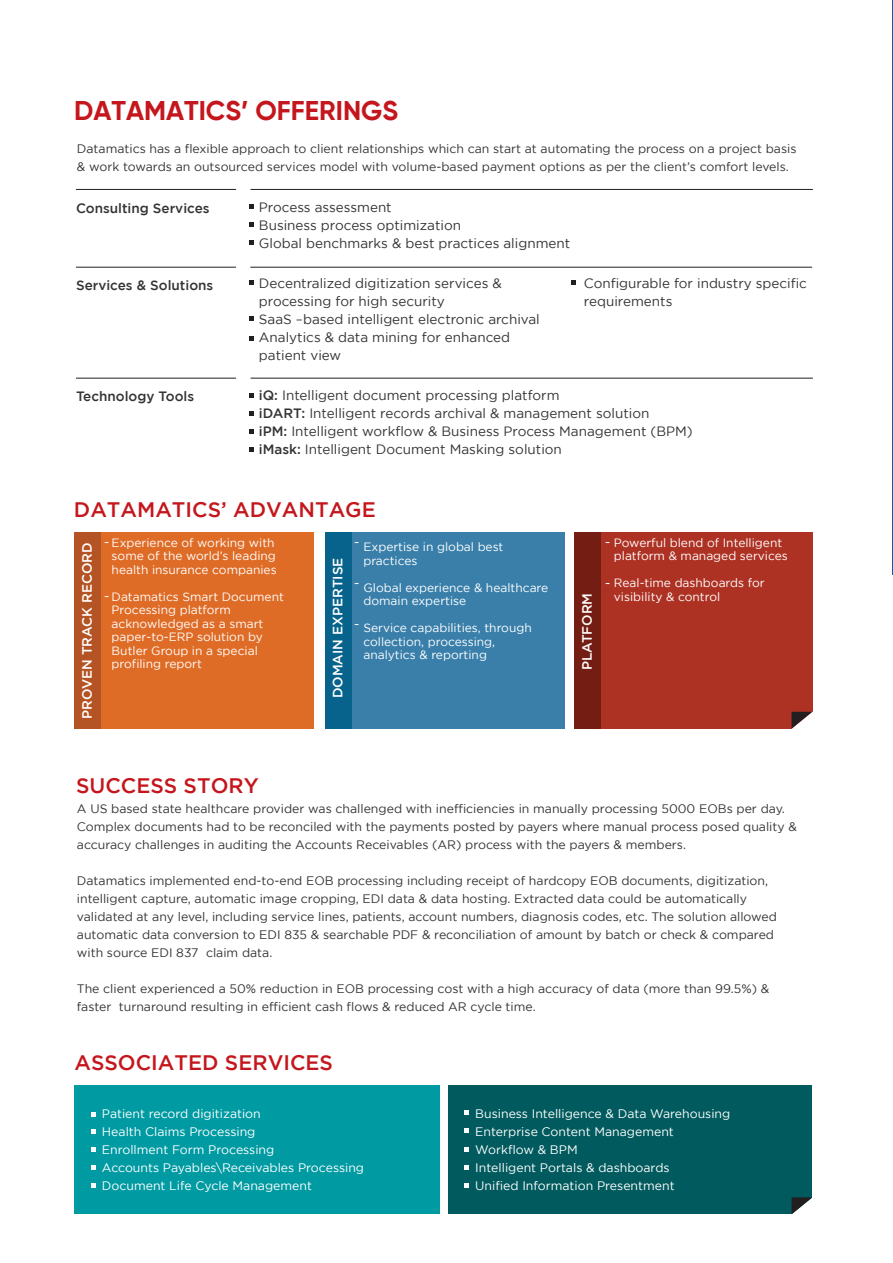
<style>
.page{position:relative;width:893px;height:1263px;background:#fff}
.page>*{position:absolute;margin:0;border:0;box-sizing:border-box;transform-origin:0 0}
.t1{font:700 27px "Gilroy";color:#c4161c}
.t2{font:500 21px "Gotham";color:#c4161c}
.t3{font:13.5px/18px "Gotham";color:#333}
.t4{font:500 13.5px "Gotham";color:#333}
.t5{font:500 13.5px "Gotham";color:#fff}
.t6{font:13.5px "Arial";color:#fff}
.t7{font:12.3px/18px "Gotham";color:#333}
.t8{font:12.3px/18px "Gotham";color:#fff}
.t9{font:12px/13.5px "Gotham";color:#fff}
.s1{font-weight:500}
</style>
<div class="page">
<hr style="left:250px;top:267px;width:562px;height:1px;background:#231f20">
<hr style="left:76px;top:267px;width:160px;height:1px;background:#231f20">
<hr style="left:251px;top:189px;width:562px;height:1px;background:#231f20">
<hr style="left:76px;top:189px;width:160px;height:1px;background:#231f20">
<svg style="left:250px;top:281px;width:4px;height:4px"></svg>
<svg style="left:571px;top:281px;width:5px;height:4px"></svg>
<svg style="left:250px;top:317px;width:4px;height:4px"></svg>
<svg style="left:250px;top:336px;width:4px;height:4px"></svg>
<svg style="left:250px;top:204px;width:4px;height:5px"></svg>
<svg style="left:250px;top:223px;width:4px;height:4px"></svg>
<svg style="left:250px;top:241px;width:4px;height:4px"></svg>
<hr style="left:251px;top:378px;width:562px;height:1px;background:#231f20">
<hr style="left:76px;top:378px;width:160px;height:1px;background:#231f20">
<svg style="left:250px;top:393px;width:4px;height:4px"></svg>
<svg style="left:250px;top:412px;width:4px;height:4px"></svg>
<svg style="left:250px;top:429px;width:4px;height:4px"></svg>
<svg style="left:250px;top:447px;width:4px;height:4px"></svg>
<div style="left:74px;top:532px;width:239px;height:197px;background:#df6c26"></div>
<div style="left:325px;top:532px;width:239px;height:197px;background:#397faa"></div>
<div style="left:574px;top:532px;width:238px;height:197px;background:#ae3224"></div>
<div style="left:74px;top:532px;width:27px;height:197px;background:#b45425"></div>
<div style="left:325px;top:532px;width:26px;height:197px;background:#07638c"></div>
<div style="left:574px;top:532px;width:27px;height:197px;background:#741e13"></div>
<svg style="left:791px;top:711px;width:22px;height:18px"></svg>
<div style="left:74px;top:1085px;width:366px;height:129px;background:#009aa2"></div>
<div style="left:448px;top:1085px;width:364px;height:129px;background:#005a5e"></div>
<svg style="left:791px;top:1197px;width:21px;height:17px"></svg>
<svg style="left:91px;top:1112px;width:5px;height:4px"></svg>
<svg style="left:91px;top:1130px;width:5px;height:4px"></svg>
<svg style="left:91px;top:1148px;width:5px;height:4px"></svg>
<svg style="left:91px;top:1165px;width:5px;height:5px"></svg>
<svg style="left:91px;top:1183px;width:5px;height:5px"></svg>
<svg style="left:465px;top:1111px;width:4px;height:4px"></svg>
<svg style="left:465px;top:1128px;width:4px;height:5px"></svg>
<svg style="left:465px;top:1148px;width:4px;height:4px"></svg>
<svg style="left:465px;top:1165px;width:4px;height:4px"></svg>
<svg style="left:465px;top:1183px;width:4px;height:4px"></svg>
<hr style="left:892px;top:0;width:1px;height:574px;background:#000">
<h1 class="t1" style="left:74px;top:93px;width:326px">DATAMATICS’ OFFERINGS</h1>
<p class="t7" style="left:77px;top:140px;width:721px">Datamatics has a flexible approach to client relationships which can start at automating the process on a project basis &amp; work towards an outsourced services model with volume-based payment options as per the client’s comfort levels.</p>
<p class="t4" style="left:76px;top:200px;width:135px">Consulting Services</p>
<p class="t3" style="left:259px;top:198px;width:313px">Process assessment<br>Business process optimization<br>Global benchmarks &amp; best practices alignment</p>
<p class="t4" style="left:76px;top:277px;width:139px">Services &amp; Solutions</p>
<p class="t3" style="left:259px;top:274px;width:282px">Decentralized digitization services &amp; processing for high security<br>SaaS –based intelligent electronic archival Analytics &amp; data mining for enhanced patient view</p>
<p class="t3" style="left:584px;top:274px;width:225px">Configurable for industry specific requirements</p>
<p class="t4" style="left:76px;top:389px;width:120px">Technology Tools</p>
<p class="t3" style="left:259px;top:386px;width:435px"><span class="s1">iQ:</span> Intelligent document processing platform<br><span class="s1">iDART:</span> Intelligent records archival &amp; management solution<br><span class="s1">iPM:</span> Intelligent workflow &amp; Business Process Management (BPM) <span class="s1">iMask:</span> Intelligent Document Masking solution</p>
<h2 class="t2" style="left:74px;top:498px;width:303px">DATAMATICS’ ADVANTAGE</h2>
<p class="t5" style="left:79px;top:719px;width:178px;rotate:-90deg">PROVEN TRACK RECORD</p>
<p class="t9" style="left:363px;top:540px;width:142px">Expertise in global best practices</p>
<p class="t9" style="left:112px;top:535px;width:167px">Experience of working with some of the world’s leading health insurance companies</p>
<p class="t9" style="left:112px;top:589px;width:174px">Datamatics Smart Document<br>Processing platform acknowledged as a smart paper-to-ERP solution by<br>Butler Group in a special profiling report</p>
<p class="t6" style="left:104px;top:533px;width:6px">-</p>
<p class="t6" style="left:355px;top:533px;width:6px">-</p>
<p class="t6" style="left:355px;top:573px;width:6px">-</p>
<p class="t6" style="left:355px;top:614px;width:6px">-</p>
<p class="t5" style="left:330px;top:698px;width:142px;rotate:-90deg">DOMAIN EXPERTISE</p>
<p class="t9" style="left:363px;top:580px;width:186px">Global experience &amp; healthcare domain expertise</p>
<p class="t9" style="left:363px;top:621px;width:170px">Service capabilities, through collection, processing, analytics &amp; reporting</p>
<p class="t6" style="left:104px;top:587px;width:6px">-</p>
<p class="t5" style="left:579px;top:670px;width:79px;rotate:-90deg">PLATFORM</p>
<p class="t9" style="left:614px;top:535px;width:175px">Powerful blend of Intelligent platform &amp; managed services</p>
<p class="t9" style="left:614px;top:576px;width:152px">Real-time dashboards for visibility &amp; control</p>
<p class="t6" style="left:605px;top:533px;width:6px">-</p>
<p class="t6" style="left:605px;top:573px;width:6px">-</p>
<h2 class="t2" style="left:76px;top:774px;width:184px">SUCCESS STORY</h2>
<p class="t7" style="left:77px;top:799px;width:722px">A US based state healthcare provider was challenged with inefficiencies in manually processing 5000 EOBs per day.<br>Complex documents had to be reconciled with the payments posted by payers where manual process posed quality &amp; accuracy challenges in auditing the Accounts Receivables (AR) process with the payers &amp; members.</p>
<p class="t7" style="left:77px;top:871px;width:702px">Datamatics implemented end-to-end EOB processing including receipt of hardcopy EOB documents, digitization, intelligent capture, automatic image cropping, EDI data &amp; data hosting. Extracted data could be automatically validated at any level, including service lines, patients, account numbers, diagnosis codes, etc. The solution allowed automatic data conversion to EDI 835 &amp; searchable PDF &amp; reconciliation of amount by batch or check &amp; compared with source EDI 837 claim data.</p>
<p class="t7" style="left:77px;top:979px;width:694px">The client experienced a 50% reduction in EOB processing cost with a high accuracy of data (more than 99.5%) &amp; faster turnaround resulting in efficient cash flows &amp; reduced AR cycle time.</p>
<h2 class="t2" style="left:74px;top:1051px;width:260px">ASSOCIATED SERVICES</h2>
<p class="t8" style="left:102px;top:1104px;width:264px">Patient record digitization<br>Health Claims Processing<br>Enrollment Form Processing<br>Accounts Payables\Receivables Processing<br>Document Life Cycle Management</p>
<p class="t8" style="left:475px;top:1104px;width:257px">Business Intelligence &amp; Data Warehousing<br>Enterprise Content Management<br>Workflow &amp; BPM<br>Intelligent Portals &amp; dashboards<br>Unified Information Presentment</p>
</div>
